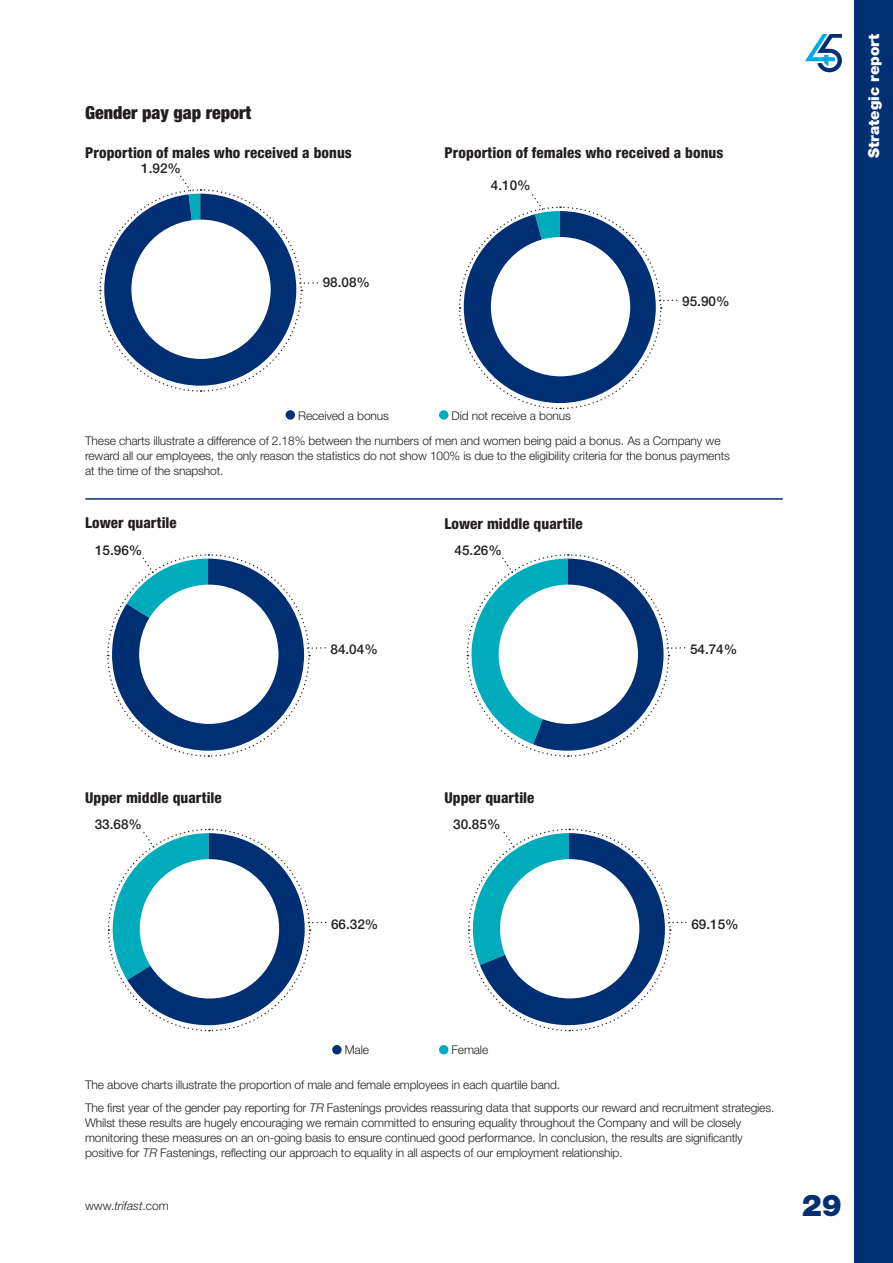
<style>
.page{position:relative;width:893px;height:1263px;background:#fff}
.page>*{position:absolute;margin:0;border:0;box-sizing:border-box;transform-origin:0 0}
.t1{font:900 30px "Helvetica Neue LT Std";color:#002f73}
.t2{font:900 condensed 18px "Helvetica Neue LT Std";color:#231f20}
.t3{font:800 condensed 15px "Helvetica Neue LT Std";letter-spacing:.005em;color:#231f20}
.t4{font:900 15px "Helvetica Neue LT Std";color:#fff}
.t5{font:500 13.5px "Helvetica Neue LT Std";color:#231f20}
.t6{font:300 12px/15px "Helvetica Neue LT Std";letter-spacing:-.01em;color:#231f20}
.s1{font-style:italic}
</style>
<div class="page">
<svg style="left:805px;top:34px;width:37px;height:38px"></svg>
<div style="left:286px;top:410px;width:9px;height:10px;background:#002f73;border-radius:50%"></div>
<div style="left:439px;top:410px;width:9px;height:10px;background:#00acbc;border-radius:50%"></div>
<hr style="left:85px;top:498px;width:698px;height:2px;background:#002f73">
<svg style="left:107px;top:554px;width:218px;height:203px"></svg>
<svg style="left:466px;top:554px;width:219px;height:203px"></svg>
<svg style="left:468px;top:828px;width:218px;height:204px"></svg>
<svg style="left:108px;top:828px;width:218px;height:204px"></svg>
<div style="left:332px;top:1045px;width:10px;height:9px;background:#002f73;border-radius:50%"></div>
<div style="left:439px;top:1045px;width:9px;height:9px;background:#00acbc;border-radius:50%"></div>
<svg style="left:99px;top:175px;width:218px;height:217px"></svg>
<svg style="left:459px;top:194px;width:218px;height:216px"></svg>
<div style="left:855px;top:0;width:38px;height:1263px;background:#002f73"></div>
<h2 class="t2" style="left:85px;top:102px;width:168px">Gender pay gap report</h2>
<p class="t3" style="left:85px;top:143px;width:268px">Proportion of males who received a bonus</p>
<p class="t5" style="left:141px;top:160px;width:41px">1.92%</p>
<p class="t5" style="left:323px;top:274px;width:49px">98.08%</p>
<p class="t3" style="left:445px;top:143px;width:280px">Proportion of females who received a bonus</p>
<p class="t5" style="left:491px;top:177px;width:41px">4.10%</p>
<p class="t5" style="left:682px;top:293px;width:49px">95.90%</p>
<p class="t6" style="left:298px;top:408px;width:92px">Received a bonus</p>
<p class="t6" style="left:452px;top:408px;width:121px">Did not receive a bonus</p>
<p class="t6" style="left:85px;top:433px;width:646px">These charts illustrate a difference of 2.18% between the numbers of men and women being paid a bonus. As a Company we reward all our employees, the only reason the statistics do not show 100% is due to the eligibility criteria for the bonus payments at the time of the snapshot.</p>
<p class="t3" style="left:85px;top:514px;width:93px">Lower quartile</p>
<p class="t3" style="left:444px;top:514px;width:140px">Lower middle quartile</p>
<p class="t5" style="left:95px;top:542px;width:49px">15.96%</p>
<p class="t5" style="left:330px;top:641px;width:49px">84.04%</p>
<p class="t5" style="left:455px;top:542px;width:49px">45.26%</p>
<p class="t5" style="left:690px;top:641px;width:49px">54.74%</p>
<p class="t4" style="left:865px;top:158px;width:125px;rotate:-90deg">Strategic report</p>
<p class="t3" style="left:85px;top:788px;width:138px">Upper middle quartile</p>
<p class="t3" style="left:444px;top:788px;width:92px">Upper quartile</p>
<p class="t5" style="left:95px;top:817px;width:49px">33.68%</p>
<p class="t5" style="left:331px;top:916px;width:49px">66.32%</p>
<p class="t5" style="left:453px;top:817px;width:49px">30.85%</p>
<p class="t6" style="left:345px;top:1042px;width:26px">Male</p>
<p class="t6" style="left:452px;top:1042px;width:38px">Female</p>
<p class="t5" style="left:691px;top:916px;width:49px">69.15%</p>
<p class="t6" style="left:85px;top:1072px;width:691px;line-height:23.5px">The above charts illustrate the proportion of male and female employees in each quartile band.<br>The first year of the gender pay reporting for <span class="s1">TR</span> Fastenings provides reassuring data that supports our reward and recruitment strategies.</p>
<p class="t6" style="left:85px;top:1115px;width:659px">Whilst these results are hugely encouraging we remain committed to ensuring equality throughout the Company and will be closely monitoring these measures on an on-going basis to ensure continued good performance. In conclusion, the results are significantly positive for <span class="s1">TR</span> Fastenings, reflecting our approach to equality in all aspects of our employment relationship.</p>
<p class="t6" style="left:85px;top:1198px;width:85px">www.<span class="s1">trifast</span>.com</p>
<h1 class="t1" style="left:802px;top:1188px;width:42px">29</h1>
</div>
